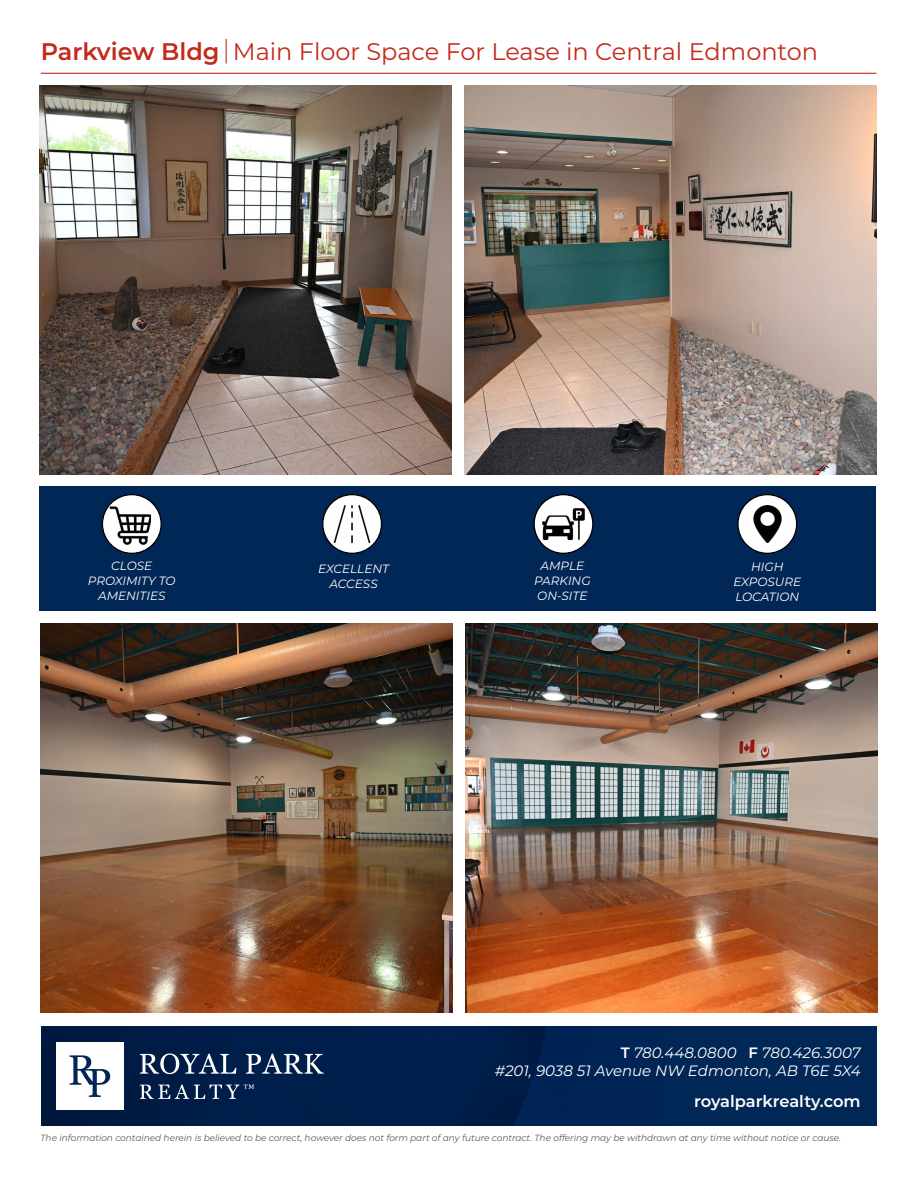
<style>
.page{position:relative;width:918px;height:1188px;background:#fff}
.page>*{position:absolute;margin:0;border:0;box-sizing:border-box;transform-origin:0 0}
.t1{font:24px "Montserrat";color:#c32a1b}
.t2{font:600 16.2px "Montserrat";letter-spacing:-.005em;color:#fff}
.t3{font:italic 15px/18px "Montserrat";color:#fff;text-align:right}
.t4{font:italic 12px/15px "Montserrat";color:#fff;text-align:center}
.t5{font:italic 9px "Montserrat";letter-spacing:-.005em;color:#58595b}
.s1{font-weight:600}
.s2{font-weight:600;font-style:normal}
</style>
<div class="page">
<div style="left:41px;top:1026px;width:836px;height:100px;background:#002756"></div>
<svg style="left:540px;top:1026px;width:7px;height:8px"></svg>
<div style="left:41px;top:1026px;width:140px;height:100px;background:#001a41"></div>
<img style="left:178px;top:1026px;width:10px;height:25px">
<img style="left:181px;top:1051px;width:7px;height:2px">
<div style="left:121px;top:1081px;width:49px;height:45px;background:#001b42"></div>
<img style="left:170px;top:1074px;width:27px;height:52px">
<div style="left:197px;top:1026px;width:76px;height:100px;background:#001e4a"></div>
<div style="left:273px;top:1026px;width:215px;height:100px;background:#001f4d"></div>
<svg style="left:140px;top:1053px;width:96px;height:21px"></svg>
<svg style="left:246px;top:1054px;width:78px;height:20px"></svg>
<svg style="left:140px;top:1084px;width:114px;height:15px"></svg>
<div style="left:56px;top:1042px;width:68px;height:68px;background:#fff"></div>
<svg style="left:70px;top:1055px;width:40px;height:42px"></svg>
<hr style="left:41px;top:73px;width:835px;height:1px;background:#c32a1b">
<svg style="left:226px;top:39px;width:1px;height:24px"></svg>
<div style="left:39px;top:486px;width:837px;height:124px;background:#002756"></div>
<div style="left:102px;top:495px;width:59px;height:58px;background:#fff;border-radius:50%"></div>
<img style="left:110px;top:505px;width:41px;height:41px">
<div style="left:102px;top:494px;width:60px;height:60px;border:1px solid #000;border-radius:50%"></div>
<div style="left:323px;top:495px;width:59px;height:58px;background:#fff;border-radius:50%"></div>
<img style="left:333px;top:505px;width:38px;height:38px">
<div style="left:322px;top:494px;width:60px;height:60px;border:1px solid #000;border-radius:50%"></div>
<svg style="left:534px;top:495px;width:59px;height:58px"></svg>
<img style="left:542px;top:503px;width:43px;height:42px">
<div style="left:533px;top:494px;width:61px;height:60px;border:1px solid #000;border-radius:50%"></div>
<div style="left:738px;top:495px;width:59px;height:58px;background:#fff;border-radius:50%"></div>
<img style="left:753px;top:505px;width:29px;height:38px">
<div style="left:737px;top:494px;width:60px;height:60px;border:1px solid #000;border-radius:50%"></div>
<img style="left:40px;top:624px;width:413px;height:388px">
<img style="left:465px;top:624px;width:413px;height:388px">
<img style="left:39px;top:86px;width:413px;height:389px">
<img style="left:464px;top:86px;width:412px;height:389px">
<h1 class="t1" style="left:41px;top:35px;width:779px"><span class="s1">Parkview Bldg</span> Main Floor Space For Lease in Central Edmonton</h1>
<h3 class="t4" style="left:534px;top:557px;width:58px">AMPLE<br>PARKING<br>ON-SITE</h3>
<h3 class="t4" style="left:88px;top:558px;width:89px">CLOSE<br>PROXIMITY TO<br>AMENITIES</h3>
<h3 class="t4" style="left:733px;top:559px;width:69px">HIGH<br>EXPOSURE<br>LOCATION</h3>
<h3 class="t4" style="left:318px;top:561px;width:72px">EXCELLENT<br>ACCESS</h3>
<h3 class="t3" style="left:495px;top:1044px;width:368px"><span class="s2">T</span> 780.448.0800 <span class="s2">F</span> 780.426.3007<br>#201, 9038 51 Avenue NW Edmonton, AB T6E 5X4</h3>
<h2 class="t2" style="left:694px;top:1090px;width:168px">royalparkrealty.com</h2>
<p class="t5" style="left:40px;top:1131px;width:802px">The information contained herein is believed to be correct, however does not form part of any future contract. The offering may be withdrawn at any time without notice or cause.</p>
</div>
